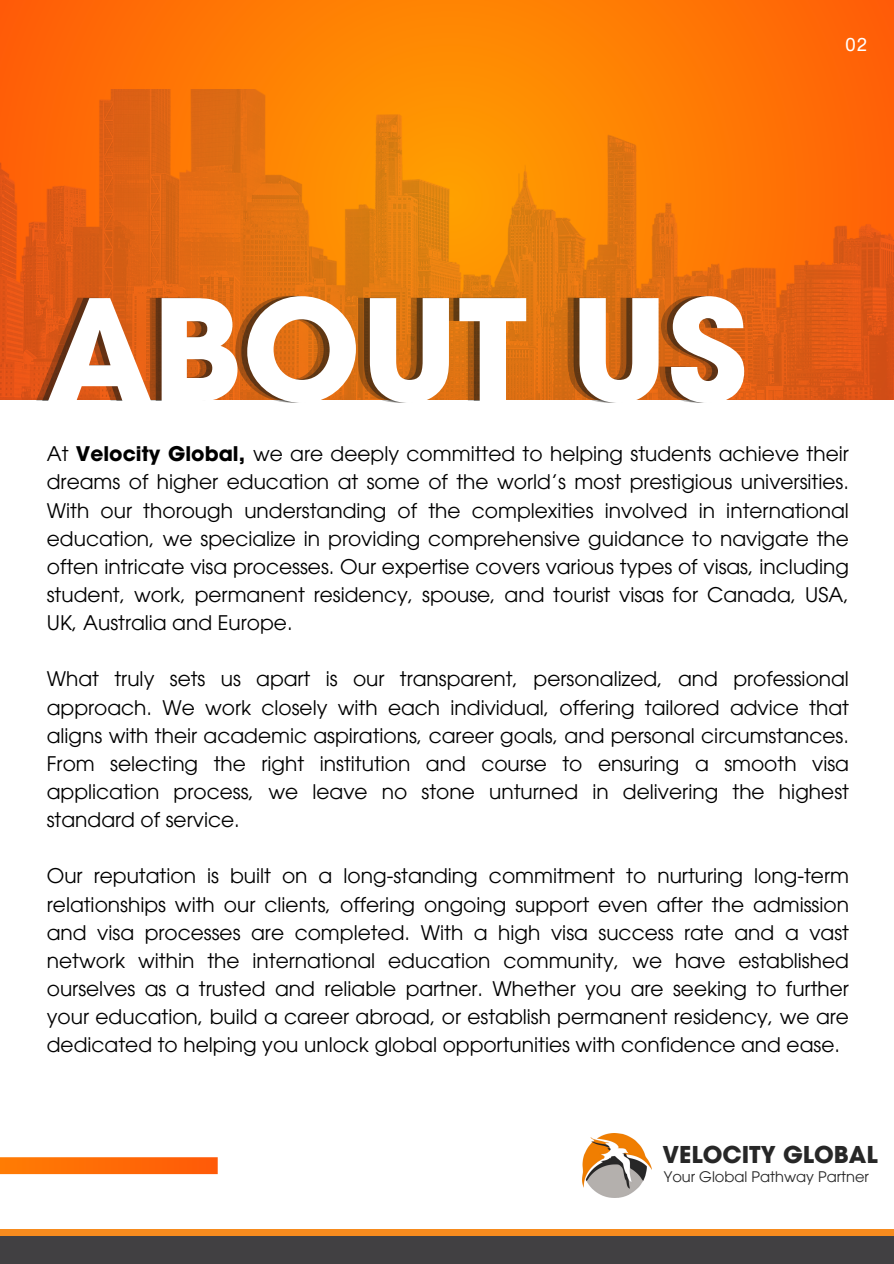
<style>
.page{position:relative;width:894px;height:1264px;background:#fff}
.page>*{position:absolute;margin:0;border:0;box-sizing:border-box;transform-origin:0 0}
.t1{font:700 139.05px "ITC Avant Garde Pro";color:#fff}
.t2{font:700 23.25px "ITC Avant Garde Pro";color:#272727}
.t3{font:20.1px/28.2px "ITC Avant Garde Pro";color:#000;text-align:justify}
.t4{font:18px "Helvetica Now Text";color:#fff}
.t5{font:14.55px "ITC Avant Garde Pro";color:#272727}
.s1{font-weight:700}
</style>
<div class="page">
<svg style="left:0;top:0;width:893px;height:89px"></svg>
<img style="left:0;top:89px;width:893px;height:311px">
<div style="left:0;top:1157px;width:218px;height:17px;background:linear-gradient(to right,#ff7c04,#ff5a08)"></div>
<img style="left:582px;top:1133px;width:69px;height:64px">
<div style="left:0;top:1235px;width:893px;height:28px;background:#414042"></div>
<div style="left:0;top:1229px;width:893px;height:6px;background:#f68b1e"></div>
<p class="t1" style="left:47px;top:298px;width:701px">ABOUT US</p>
<p class="t4" style="left:844px;top:31px;width:25px">02</p>
<p class="t3" style="left:47px;top:442px;width:803px">At <span class="s1">Velocity Global,</span> we are deeply committed to helping students achieve their dreams of higher education at some of the world’s most prestigious universities.<br>With our thorough understanding of the complexities involved in international education, we specialize in providing comprehensive guidance to navigate the often intricate visa processes. Our expertise covers various types of visas, including student, work, permanent residency, spouse, and tourist visas for Canada, USA, UK, Australia and Europe.</p>
<h1 class="t3" style="left:47px;top:667px;width:803px">What truly sets us apart is our transparent, personalized, and professional approach. We work closely with each individual, offering tailored advice that aligns with their academic aspirations, career goals, and personal circumstances.<br>From selecting the right institution and course to ensuring a smooth visa application process, we leave no stone unturned in delivering the highest standard of service.</h1>
<p class="t3" style="left:47px;top:864px;width:803px">Our reputation is built on a long-standing commitment to nurturing long-term relationships with our clients, offering ongoing support even after the admission and visa processes are completed. With a high visa success rate and a vast network within the international education community, we have established ourselves as a trusted and reliable partner. Whether you are seeking to further your education, build a career abroad, or establish permanent residency, we are dedicated to helping you unlock global opportunities with confidence and ease.</p>
<p class="t2" style="left:662px;top:1146px;width:217px">VELOCITY GLOBAL</p>
<p class="t5" style="left:663px;top:1170px;width:207px">Your Global Pathway Partner</p>
</div>
